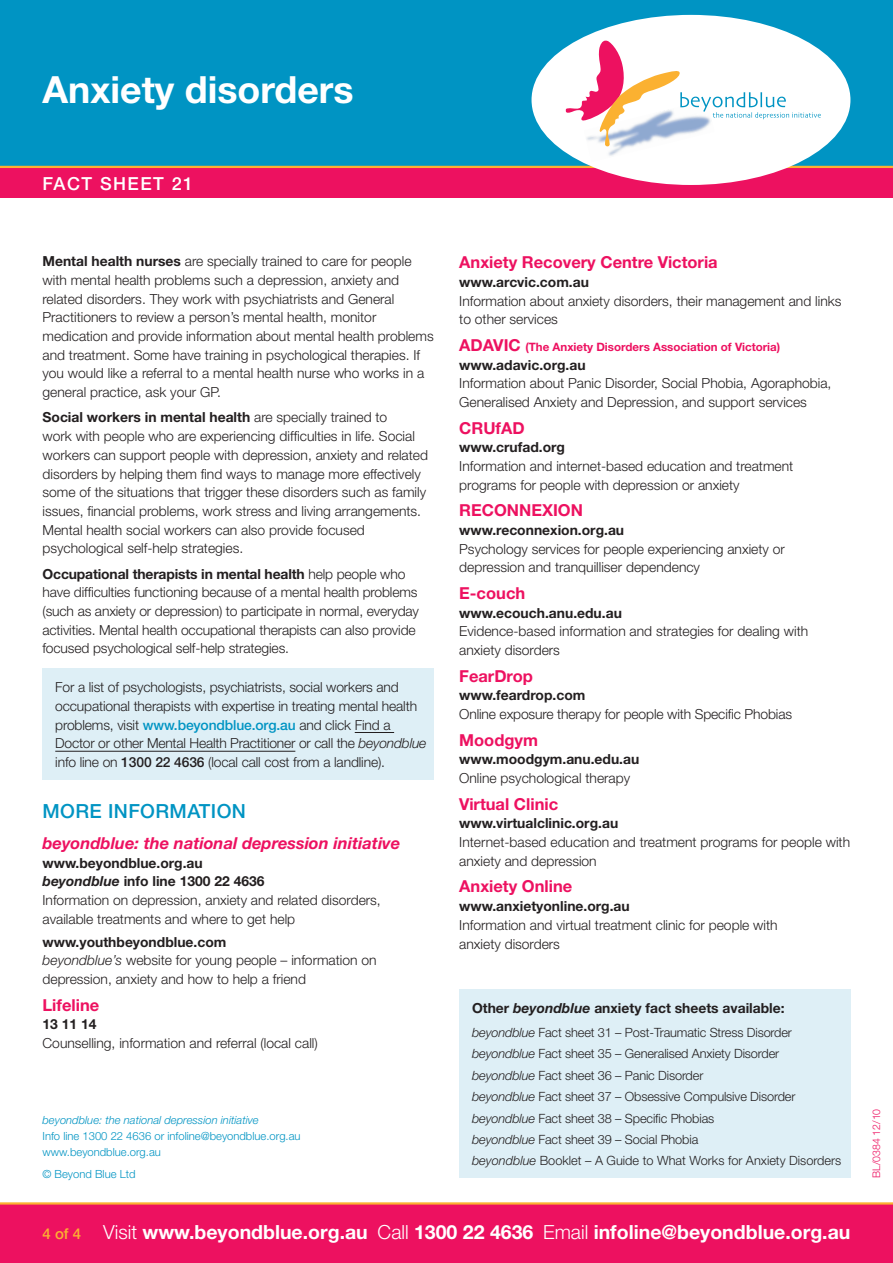
<style>
.page{position:relative;width:893px;height:1263px;background:#fff}
.page>*{position:absolute;margin:0;border:0;box-sizing:border-box;transform-origin:0 0}
.t1{font:700 37.5px "Helvetica Neue";color:#fff}
.t2{font:700 19.5px "Helvetica Neue";color:#fff}
.t3{font:500 19.5px "Helvetica Neue";letter-spacing:.02em;color:#0094c3}
.t4{font:500 18px "Helvetica Neue";letter-spacing:.08em;color:#fff}
.t5{font:700 16.5px "Helvetica Neue";color:#ed1160}
.t6{font:italic 700 16.5px "Helvetica Neue";color:#ed1160}
.t7{font:300 13.8px/18.8px "Helvetica Neue";color:#231f20}
.t8{font:700 13.8px "Helvetica Neue";color:#231f20}
.t9{font:300 12.75px/21.3px "Helvetica Neue";letter-spacing:-.01em;color:#231f20}
.t10{font:700 11.55px "Helvetica Neue";color:#ed1160}
.t11{font:300 11.25px/15.8px "Helvetica Neue";color:#0094c3}
.t12{font:italic 300 11.25px "Helvetica Neue";color:#0094c3}
.t13{font:300 10.5px "Helvetica Neue";color:#ed1160}
.s1{font-weight:700}
.s2{font-weight:500;color:#0094c3}
.s3{font-style:italic}
.s4{font-weight:500}
.s5{font-weight:700;font-style:italic}
.s6{font-size:16.5px}
.s7{font-weight:500;font-size:15px;color:#fbb131}
.s8{font-weight:300}
</style>
<div class="page">
<div style="left:0;top:0;width:893px;height:167px;background:#0094c3"></div>
<div style="left:0;top:167px;width:893px;height:31px;background:#ed1160"></div>
<hr style="left:0;top:166px;width:893px;height:2px;background:#fbb131">
<div style="left:531px;top:15px;width:319px;height:170px;background:#fff;border-radius:50%"></div>
<img style="left:608px;top:147px;width:18px;height:9px">
<svg style="left:566px;top:40px;width:255px;height:107px"></svg>
<div style="left:0;top:1203px;width:893px;height:60px;background:#ed1160"></div>
<hr style="left:0;top:1202px;width:893px;height:2px;background:#fbb131">
<div style="left:43px;top:668px;width:391px;height:112px;background:#deeff6"></div>
<hr style="left:355px;top:732px;width:39px;height:1px;background:#231f20">
<hr style="left:55px;top:751px;width:240px;height:1px;background:#231f20">
<div style="left:459px;top:990px;width:391px;height:188px;background:#deeff6"></div>
<h1 class="t1" style="left:43px;top:66px;width:313px">Anxiety disorders</h1>
<h3 class="t4" style="left:43px;top:173px;width:152px">Fact sheet 21</h3>
<p class="t7" style="left:43px;top:251px;width:393px"><span class="s1">Mental health nurses</span> are specially trained to care for people with mental health problems such a depression, anxiety and related disorders. They work with psychiatrists and General Practitioners to review a person’s mental health, monitor medication and provide information about mental health problems and treatment. Some have training in psychological therapies. If you would like a referral to a mental health nurse who works in a general practice, ask your GP.</p>
<p class="t7" style="left:43px;top:408px;width:387px"><span class="s1">Social workers in mental health</span> are specially trained to<br>work with people who are experiencing difficulties in life. Social workers can support people with depression, anxiety and related disorders by helping them find ways to manage more effectively some of the situations that trigger these disorders such as family issues, financial problems, work stress and living arrangements.<br>Mental health social workers can also provide focused psychological self-help strategies.</p>
<p class="t7" style="left:43px;top:564px;width:378px"><span class="s1">Occupational therapists in mental health</span> help people who have difficulties functioning because of a mental health problems (such as anxiety or depression) to participate in normal, everyday activities. Mental health occupational therapists can also provide focused psychological self-help strategies.</p>
<p class="t7" style="left:55px;top:677px;width:373px">For a list of psychologists, psychiatrists, social workers and occupational therapists with expertise in treating mental health problems, visit <span class="s2">www.beyondblue.org.au</span> and click Find a Doctor or other Mental Health Practitioner or call the <span class="s3">beyondblue </span>info line on <span class="s4">1300 22 4636</span> (local call cost from a landline).</p>
<h2 class="t3" style="left:43px;top:799px;width:205px">MORE INFORMATION</h2>
<p class="t6" style="left:43px;top:833px;width:359px">beyondblue: the national depression initiative</p>
<p class="t7" style="left:43px;top:853px;width:340px"><span class="s1">www.beyondblue.org.au<br></span><span class="s5">beyondblue</span> <span class="s1">info line 1300 22 4636<br></span>Information on depression, anxiety and related disorders, available treatments and where to get help</p>
<p class="t7" style="left:43px;top:932px;width:336px"><span class="s1">www.youthbeyondblue.com<br></span><span class="s3">beyondblue’s</span> website for young people – information on depression, anxiety and how to help a friend</p>
<p class="t5" style="left:43px;top:995px;width:58px">Lifeline</p>
<p class="t8" style="left:43px;top:1016px;width:56px">13 11 14</p>
<p class="t7" style="left:43px;top:1033px;width:277px">Counselling, information and referral (local call)</p>
<p class="t12" style="left:43px;top:1113px;width:218px">beyondblue: the national depression initiative</p>
<p class="t11" style="left:43px;top:1128px;width:260px">Info line 1300 22 4636 or infoline@beyondblue.org.au www.beyondblue.org.au</p>
<p class="t11" style="left:43px;top:1166px;width:94px">© Beyond Blue Ltd</p>
<p class="t5" style="left:459px;top:252px;width:260px">Anxiety Recovery Centre Victoria</p>
<p class="t8" style="left:459px;top:273px;width:131px">www.arcvic.com.au</p>
<p class="t7" style="left:459px;top:291px;width:384px">Information about anxiety disorders, their management and links to other services</p>
<p class="t10" style="left:459px;top:339px;width:323px"><span class="s6">ADAVIC</span> (The Anxiety Disorders Association of Victoria)</p>
<p class="t8" style="left:459px;top:356px;width:128px">www.adavic.org.au</p>
<p class="t7" style="left:459px;top:374px;width:374px">Information about Panic Disorder, Social Phobia, Agoraphobia,<br>Generalised Anxiety and Depression, and support services</p>
<p class="t5" style="left:459px;top:417px;width:67px">CRUfAD</p>
<p class="t8" style="left:459px;top:439px;width:107px">www.crufad.org</p>
<p class="t7" style="left:459px;top:456px;width:336px">Information and internet-based education and treatment programs for people with depression or anxiety</p>
<p class="t5" style="left:459px;top:500px;width:125px">RECONNEXION</p>
<p class="t8" style="left:459px;top:521px;width:166px">www.reconnexion.org.au</p>
<p class="t7" style="left:459px;top:539px;width:327px">Psychology services for people experiencing anxiety or depression and tranquilliser dependency</p>
<p class="t5" style="left:459px;top:583px;width:67px">E-couch</p>
<p class="t8" style="left:459px;top:604px;width:164px">www.ecouch.anu.edu.au</p>
<p class="t7" style="left:459px;top:622px;width:350px">Evidence-based information and strategies for dealing with anxiety disorders</p>
<p class="t5" style="left:459px;top:666px;width:75px">FearDrop</p>
<p class="t8" style="left:459px;top:687px;width:128px">www.feardrop.com</p>
<p class="t7" style="left:459px;top:705px;width:334px">Online exposure therapy for people with Specific Phobias</p>
<p class="t5" style="left:459px;top:730px;width:80px">Moodgym</p>
<p class="t8" style="left:459px;top:751px;width:182px">www.moodgym.anu.edu.au</p>
<p class="t7" style="left:459px;top:769px;width:172px">Online psychological therapy</p>
<p class="t5" style="left:459px;top:794px;width:100px">Virtual Clinic</p>
<p class="t8" style="left:459px;top:815px;width:160px">www.virtualclinic.org.au</p>
<p class="t7" style="left:459px;top:832px;width:392px">Internet-based education and treatment programs for people with anxiety and depression</p>
<p class="t5" style="left:459px;top:876px;width:115px">Anxiety Online</p>
<p class="t8" style="left:459px;top:898px;width:172px">www.anxietyonline.org.au</p>
<p class="t7" style="left:459px;top:915px;width:320px">Information and virtual treatment clinic for people with anxiety disorders</p>
<p class="t8" style="left:472px;top:1000px;width:314px">Other <span class="s3">beyondblue</span> anxiety fact sheets available:</p>
<p class="t9" style="left:472px;top:1021px;width:371px"><span class="s3">beyondblue</span> Fact sheet 31 – Post-Traumatic Stress Disorder <span class="s3">beyondblue</span> Fact sheet 35 – Generalised Anxiety Disorder <span class="s3">beyondblue</span> Fact sheet 36 – Panic Disorder<br><span class="s3">beyondblue</span> Fact sheet 37 – Obsessive Compulsive Disorder <span class="s3">beyondblue</span> Fact sheet 38 – Specific Phobias<br><span class="s3">beyondblue</span> Fact sheet 39 – Social Phobia<br><span class="s3">beyondblue</span> Booklet – A Guide to What Works for Anxiety Disorders</p>
<h2 class="t2" style="left:43px;top:1220px;width:809px"><span class="s7">4 of 4</span> <span class="s8">Visit</span> www.beyondblue.org.au <span class="s8">Call</span> 1300 22 4636 <span class="s8">Email</span> infoline@beyondblue.org.au</h2>
<p class="t13" style="left:870px;top:1178px;width:71px;rotate:-90deg">BL/0384 12/10</p>
</div>
